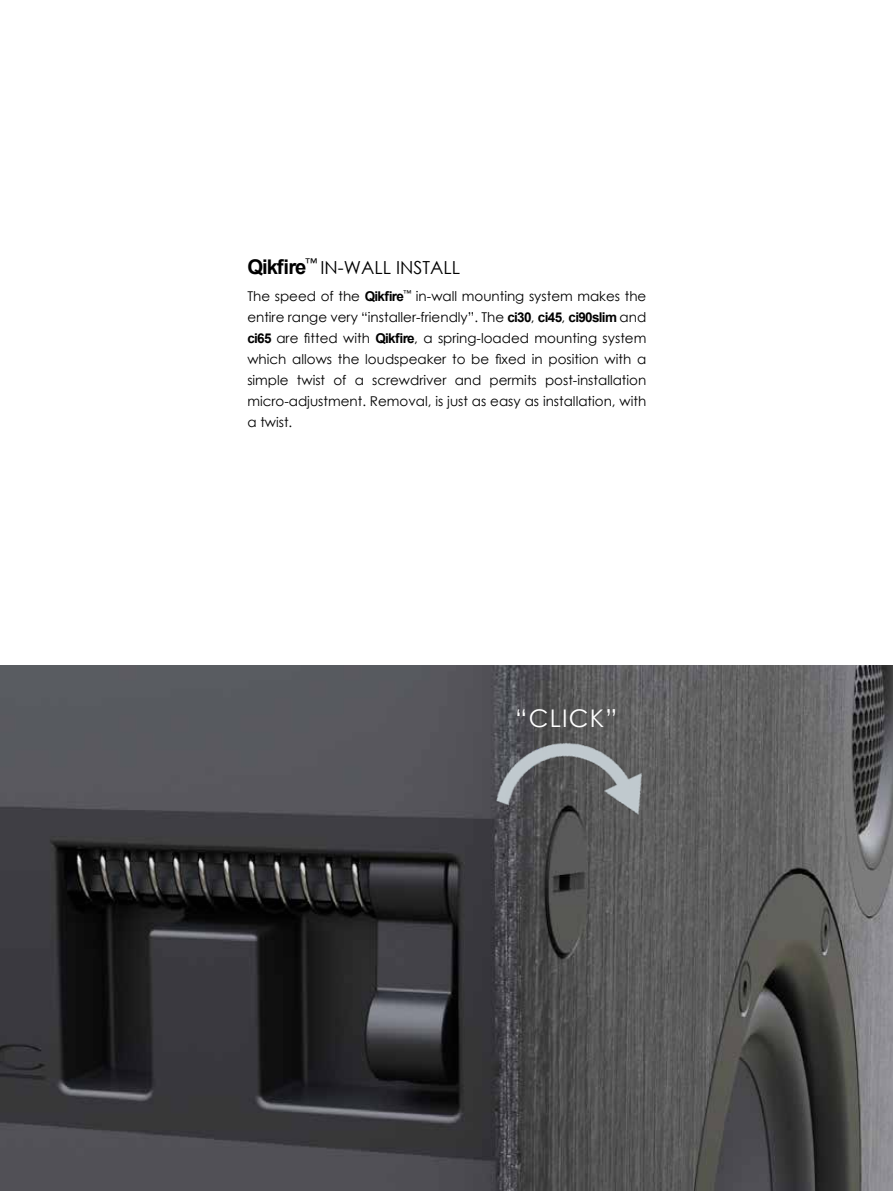
<style>
.page{position:relative;width:893px;height:1191px;background:#fff}
.page>*{position:absolute;margin:0;border:0;box-sizing:border-box;transform-origin:0 0}
.t1{font:24.3px "Century Gothic";letter-spacing:.05em;color:#fff}
.t2{font:18px "Century Gothic";color:#000}
.t3{font:13.5px/21px "Century Gothic";color:#000;text-align:justify}
.s1{font-family:"Arial";font-weight:700;font-size:20.25px}
.s2{font-family:"Arial";font-weight:700}
</style>
<div class="page">
<img style="left:0;top:665px;width:893px;height:526px">
<img style="left:453px;top:701px;width:225px;height:208px">
<h2 class="t2" style="left:247px;top:254px;width:214px"><span class="s1">Qikfire</span><sup>™</sup> IN-WALL INSTALL</h2>
<p class="t3" style="left:247px;top:285px;width:400px">The speed of the <span class="s2">Qikfire</span><sup>™</sup> in-wall mounting system makes the entire range very “installer-friendly”. The <span class="s2">ci30</span>, <span class="s2">ci45</span>, <span class="s2">ci90slim</span> and <span class="s2">ci65</span> are fitted with <span class="s2">Qikfire</span>, a spring-loaded mounting system which allows the loudspeaker to be fixed in position with a simple twist of a screwdriver and permits post-installation micro-adjustment. Removal, is just as easy as installation, with a twist.</p>
<h1 class="t1" style="left:515px;top:701px;width:103px">“CLICK”</h1>
</div>
